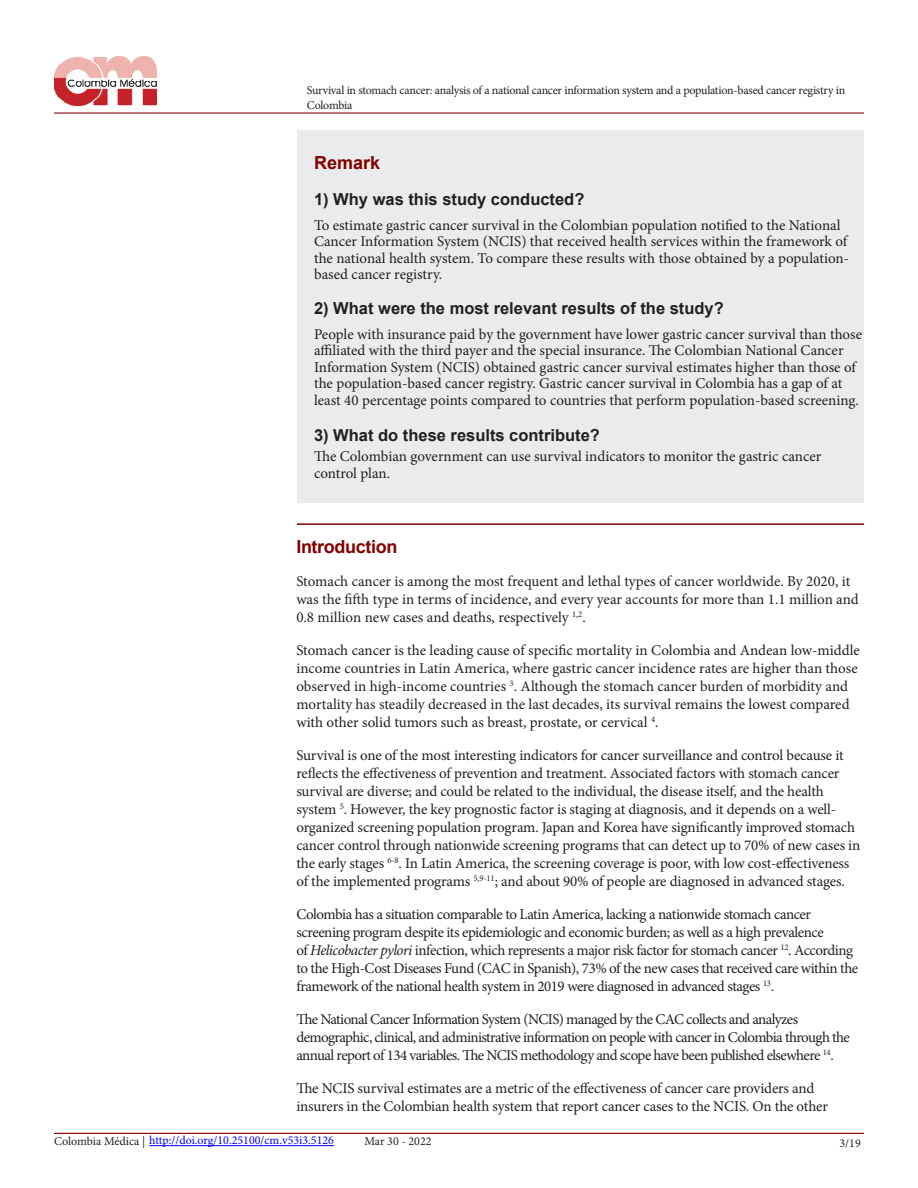
<style>
.page{position:relative;width:918px;height:1188px;background:#fff}
.page>*{position:absolute;margin:0;border:0;box-sizing:border-box;transform-origin:0 0}
.t1{font:700 18px "Arial";letter-spacing:-.02em;color:#820000}
.t2{font:700 16.5px "Arial";color:#231f20}
.t3{font:15px/18px "Minion Pro";letter-spacing:-.01em;color:#231f20}
.t4{font:15px/18px "Minion Pro";letter-spacing:-.03em;color:#231f20}
.t5{font:15px/18px "Minion Pro";letter-spacing:-.04em;color:#231f20}
.t6{font:12px/15px "Minion Pro";letter-spacing:-.02em;color:#231f20}
.t7{font:12px "Minion Pro";color:#00f}
.t8{font:12px "Minion Pro";color:#231f20}
.s1{font-style:italic}
.s2{color:#231f20}
</style>
<div class="page">
<hr style="left:54px;top:112px;width:810px;height:2px;background:#8b0d10">
<img style="left:54px;top:56px;width:102px;height:50px">
<hr style="left:149px;top:1145px;width:185px;height:1px;background:#00f">
<hr style="left:54px;top:1133px;width:810px;height:1px;background:#8b0d10">
<div style="left:297px;top:131px;width:567px;height:372px;background:#eaebec"></div>
<hr style="left:297px;top:523px;width:567px;height:2px;background:#820000">
<p class="t6" style="left:307px;top:83px;width:540px">Survival in stomach cancer: analysis of a national cancer information system and a population-based cancer registry in<br>Colombia</p>
<p class="t1" style="left:314px;top:150px;width:68px">Remark</p>
<p class="t2" style="left:314px;top:187px;width:272px">1) Why was this study conducted?</p>
<p class="t3" style="left:314px;top:217px;width:537px;line-height:16.5px">To estimate gastric cancer survival in the Colombian population notified to the National Cancer Information System (NCIS) that received health services within the framework of the national health system. To compare these results with those obtained by a population&shy;based cancer registry.</p>
<p class="t2" style="left:314px;top:296px;width:411px">2) What were the most relevant results of the study?</p>
<p class="t3" style="left:314px;top:326px;width:550px;line-height:16.5px">People with insurance paid by the government have lower gastric cancer survival than those affiliated with the third payer and the special insurance. The Colombian National Cancer Information System (NCIS) obtained gastric cancer survival estimates higher than those of the population-based cancer registry. Gastric cancer survival in Colombia has a gap of at least 40 percentage points compared to countries that perform population-based screening.</p>
<p class="t2" style="left:314px;top:423px;width:288px">3) What do these results contribute?</p>
<p class="t3" style="left:314px;top:449px;width:509px;line-height:16.5px">The Colombian government can use survival indicators to monitor the gastric cancer control plan.</p>
<p class="t1" style="left:296px;top:534px;width:103px">Introduction</p>
<p class="t3" style="left:296px;top:572px;width:564px">Stomach cancer is among the most frequent and lethal types of cancer worldwide. By 2020, it was the fifth type in terms of incidence, and every year accounts for more than 1.1 million and<br>0.8 million new cases and deaths, respectively <sup>1,2</sup>.</p>
<p class="t3" style="left:296px;top:641px;width:565px">Stomach cancer is the leading cause of specific mortality in Colombia and Andean low-middle income countries in Latin America, where gastric cancer incidence rates are higher than those observed in high-income countries <sup>3</sup>. Although the stomach cancer burden of morbidity and mortality has steadily decreased in the last decades, its survival remains the lowest compared with other solid tumors such as breast, prostate, or cervical <sup>4</sup>.</p>
<p class="t3" style="left:296px;top:746px;width:565px">Survival is one of the most interesting indicators for cancer surveillance and control because it reflects the effectiveness of prevention and treatment. Associated factors with stomach cancer survival are diverse; and could be related to the individual, the disease itself, and the health system <sup>5</sup>. However, the key prognostic factor is staging at diagnosis, and it depends on a well&shy;organized screening population program. Japan and Korea have significantly improved stomach cancer control through nationwide screening programs that can detect up to 70% of new cases in the early stages <sup>6-8</sup>. In Latin America, the screening coverage is poor, with low cost-effectiveness of the implemented programs <sup>5,9-11</sup>; and about 90% of people are diagnosed in advanced stages.</p>
<p class="t4" style="left:296px;top:905px;width:563px">Colombia has a situation comparable to Latin America, lacking a nationwide stomach cancer screening program despite its epidemiologic and economic burden; as well as a high prevalence<br>of <span class="s1">Helicobacter pylori</span> infection, which represents a major risk factor for stomach cancer <sup>12</sup>. According to the High-Cost Diseases Fund (CAC in Spanish), 73% of the new cases that received care within the framework of the national health system in 2019 were diagnosed in advanced stages <sup>13</sup>.</p>
<p class="t5" style="left:296px;top:1010px;width:555px">The National Cancer Information System (NCIS) managed by the CAC collects and analyzes demographic, clinical, and administrative information on people with cancer in Colombia through the annual report of 134 variables. The NCIS methodology and scope have been published elsewhere <sup>14</sup>.</p>
<p class="t3" style="left:296px;top:1079px;width:533px">The NCIS survival estimates are a metric of the effectiveness of cancer care providers and insurers in the Colombian health system that report cancer cases to the NCIS. On the other</p>
<p class="t7" style="left:54px;top:1133px;width:282px"><span class="s2">Colombia Médica |</span> http://doi.org/10.25100/cm.v53i3.5126</p>
<p class="t8" style="left:364px;top:1133px;width:69px">Mar 30 - 2022</p>
<p class="t6" style="left:840px;top:1136px;width:23px">3/19</p>
</div>
